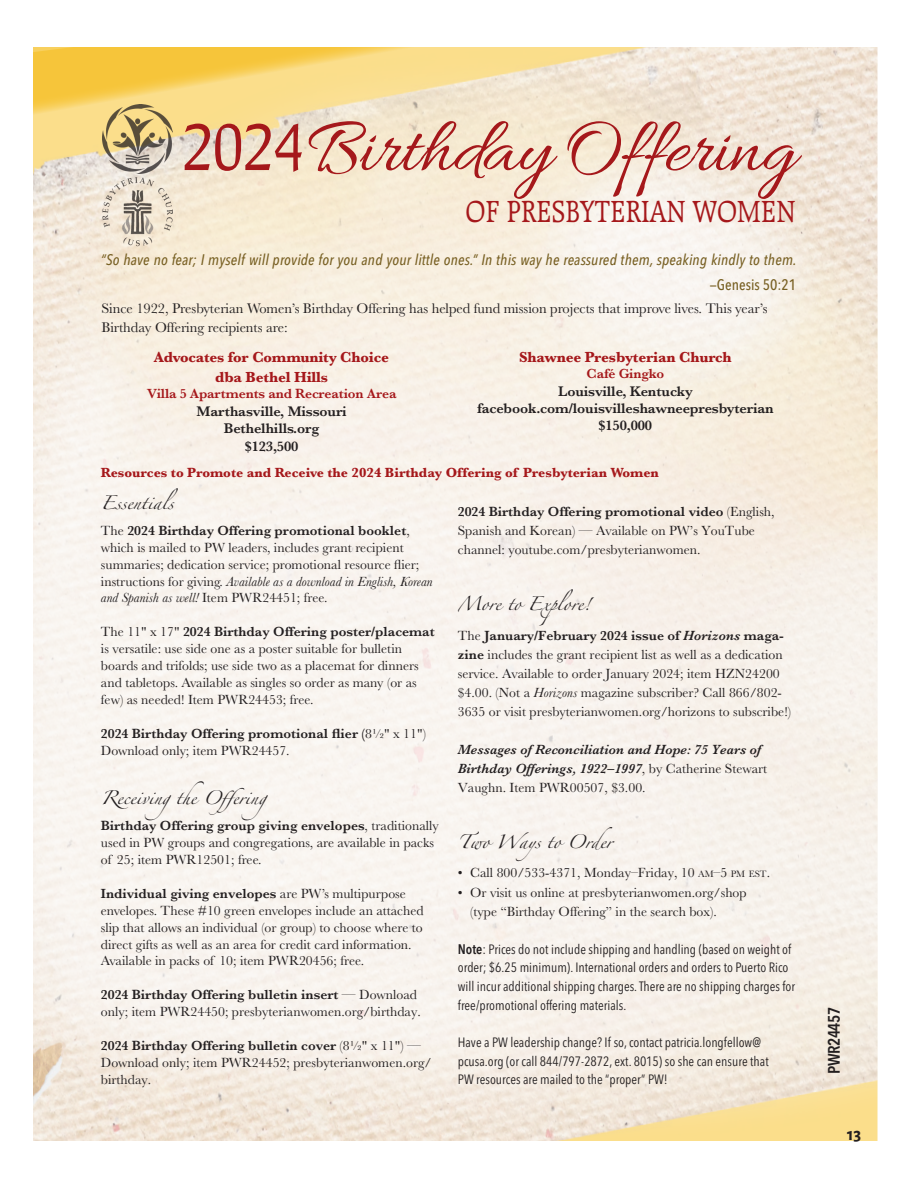
<style>
.page{position:relative;width:918px;height:1188px;background:#fff}
.page>*{position:absolute;margin:0;border:0;box-sizing:border-box;transform-origin:0 0}
.t1{font:79.95px "Allura";letter-spacing:-.01em;color:#a5181b}
.t2{font:71.7px "Rally C Normal";color:#a5181b}
.t3{font:33.15px "Rally C Normal";color:#a5181b}
.t4{font:700 18px "Alegreya Sans";color:#231f20}
.t5{font:600 16.5px "Avenir Next Condensed";letter-spacing:-.03em;color:#231f20}
.t6{font:italic 500 15.15px "Avenir Next Condensed";letter-spacing:.01em;color:#786023}
.t7{font:700 15.15px/19.8px "Baskerville";letter-spacing:-.01em;color:#a5181b;text-align:center}
.t8{font:500 15.15px "Avenir Next Condensed";color:#786023}
.t9{font:14.55px/19.4px "Baskerville";letter-spacing:-.005em;color:#231f20}
.t10{font:600 14.55px/17.9px "Baskerville";letter-spacing:-.01em;color:#231f20;text-align:center}
.t11{font:13.8px/17px "Baskerville";color:#231f20}
.t12{font:italic 600 13.8px/19px "Baskerville";color:#231f20}
.t13{font:700 13.8px "Baskerville";color:#a5181b}
.t14{font:600 13.8px/17px "Baskerville";color:#231f20}
.t15{font:600 13.8px "Baskerville";letter-spacing:-.01em;color:#a5181b}
.t16{font:13.5px/18.6px "Avenir Next Condensed";color:#231f20}
.t17{font:12.45px "Zapfino";color:#231f20}
.s1{font-weight:600}
.s2{font-style:italic}
.s3{font-weight:400}
.s4{font-weight:600;font-style:italic}
.s5{font-weight:400;font-style:normal}
.s6{font-size:9.6px}
.s7{font-weight:600;font-size:13.8px}
.s8{font-size:13.8px}
</style>
<div class="page">
<img style="left:34px;top:48px;width:844px;height:1092px">
<img style="left:34px;top:48px;width:704px;height:69px">
<img style="left:102px;top:104px;width:70px;height:70px">
<img style="left:102px;top:176px;width:70px;height:70px">
<h1 class="t1" style="left:308px;top:108px;width:490px">Birthday O昀ering</h1>
<h3 class="t3" style="left:466px;top:191px;width:332px">OF PRESBYTERIAN WOMEN</h3>
<h2 class="t2" style="left:183px;top:103px;width:123px">2024</h2>
<p class="t6" style="left:101px;top:253px;width:697px">“So have no fear; I myself will provide for you and your little ones.” In this way he reassured them, speaking kindly to them.</p>
<p class="t8" style="left:710px;top:275px;width:88px">—Genesis 50:21</p>
<p class="t9" style="left:102px;top:300px;width:667px">Since 1922, Presbyterian Women’s Birthday Offering has helped fund mission projects that improve lives. This year’s<br>Birthday Offering recipients are:</p>
<p class="t7" style="left:154px;top:349px;width:236px">Advocates for Community Choice dba Bethel Hills</p>
<p class="t15" style="left:147px;top:389px;width:251px">Villa 5 Apartments and Recreation Area</p>
<p class="t10" style="left:197px;top:403px;width:152px">Marthasville, Missouri<br>Bethelhills.org $123,500</p>
<p class="t7" style="left:519px;top:349px;width:214px">Shawnee Presbyterian Church</p>
<p class="t15" style="left:587px;top:369px;width:79px">Café Gingko</p>
<p class="t10" style="left:477px;top:384px;width:298px;line-height:17.4px">Louisville, Kentucky facebook.com/louisvilleshawneepresbyterian $150,000</p>
<p class="t13" style="left:101px;top:467px;width:560px">Resources to Promote and Receive the 2024 Birthday Offering of Presbyterian Women</p>
<p class="t17" style="left:101px;top:497px;width:79px">Essentials</p>
<p class="t11" style="left:101px;top:523px;width:333px">The <span class="s1">2024 Birthday Offering promotional booklet</span>, which is mailed to PW leaders, includes grant recipient summaries; dedication service; promotional resource 昀ier; instructions for giving. <span class="s2">Available as a download in English, Korean and Spanish as well!</span> Item PWR24451; free.</p>
<p class="t11" style="left:101px;top:625px;width:335px">The 11" x 17" <span class="s1">2024 Birthday Offering poster/placemat </span>is versatile: use side one as a poster suitable for bulletin boards and trifolds; use side two as a placemat for dinners and tabletops. Available as singles so order as many (or as few) as needed! Item PWR24453; free.</p>
<p class="t14" style="left:101px;top:726px;width:327px">2024 Birthday Offering promotional 昀ier (<span class="s3">8½" x 11")<br>Download only; item PWR24457.</span></p>
<p class="t17" style="left:101px;top:793px;width:185px">Receivingthe O昀ering</p>
<p class="t11" style="left:101px;top:818px;width:339px"><span class="s1">Birthday Offering group giving envelopes</span>, traditionally used in PW groups and congregations, are available in packs of 25; item PWR12501; free.</p>
<p class="t11" style="left:101px;top:886px;width:324px"><span class="s1">Individual giving envelopes</span> are PW’s multipurpose envelopes. These #10 green envelopes include an attached slip that allows an individual (or group) to choose where to direct gifts as well as an area for credit card information.<br>Available in packs of 10; item PWR20456; free.</p>
<p class="t11" style="left:101px;top:988px;width:321px"><span class="s1">2024 Birthday Offering bulletin insert</span> — Download only; item PWR24450; presbyterianwomen.org/birthday.</p>
<p class="t11" style="left:101px;top:1039px;width:332px"><span class="s1">2024 Birthday Offering bulletin cover</span> (8½" x 11") —<br>Download only; item PWR24452; presbyterianwomen.org/ birthday.</p>
<p class="t11" style="left:458px;top:504px;width:318px;line-height:19px"><span class="s1">2024 Birthday Offering promotional video</span> (English,<br>Spanish and Korean) — Available on PW’s YouTube channel: youtube.com/presbyterianwomen.</p>
<p class="t17" style="left:458px;top:598px;width:134px">More to Explore!</p>
<p class="t11" style="left:458px;top:627px;width:335px;line-height:19px">The <span class="s1">January/February 2024 issue of</span> <span class="s4">Horizons</span> <span class="s1">maga&shy;zine</span> includes the grant recipient list as well as a dedication service. Available to order January 2024; item HZN24200 $4.00. (Not a <span class="s2">Horizons</span> magazine subscriber? Call 866/802- 3635 or visit presbyterianwomen.org/horizons to subscribe!)</p>
<p class="t12" style="left:458px;top:742px;width:311px">Messages of Reconciliation and Hope: 75 Years of<br>Birthday Offerings, 1922–1997<span class="s5">, by Catherine Stewart<br>Vaughn. Item PWR00507, $3.00.</span></p>
<p class="t17" style="left:458px;top:836px;width:156px">Two Ways to Order</p>
<p class="t11" style="left:458px;top:866px;width:314px">• Call 800/533-4371, Monday–Friday, 10 <span class="s6">AM</span>–5 <span class="s6">PM EST</span>.</p>
<p class="t11" style="left:470px;top:884px;width:278px;line-height:19px;text-indent:-12px">• Or visit us online at presbyterianwomen.org/shop (type “Birthday Offering” in the search box).</p>
<p class="t16" style="left:458px;top:941px;width:339px"><span class="s7">Note</span><span class="s8">:</span> Prices do not include shipping and handling (based on weight of order; $6.25 minimum). International orders and orders to Puerto Rico will incur additional shipping charges. There are no shipping charges for free/promotional offering materials.</p>
<p class="t16" style="left:458px;top:1034px;width:312px">Have a PW leadership change? If so, contact patricia.longfellow@ pcusa.org (or call 844/797-2872, ext. 8015) so she can ensure that<br>PW resources are mailed to the “proper” PW!</p>
<p class="t5" style="left:820px;top:1074px;width:69px;rotate:-90deg">PWR24457</p>
<h3 class="t4" style="left:847px;top:1124px;width:16px">13</h3>
</div>
